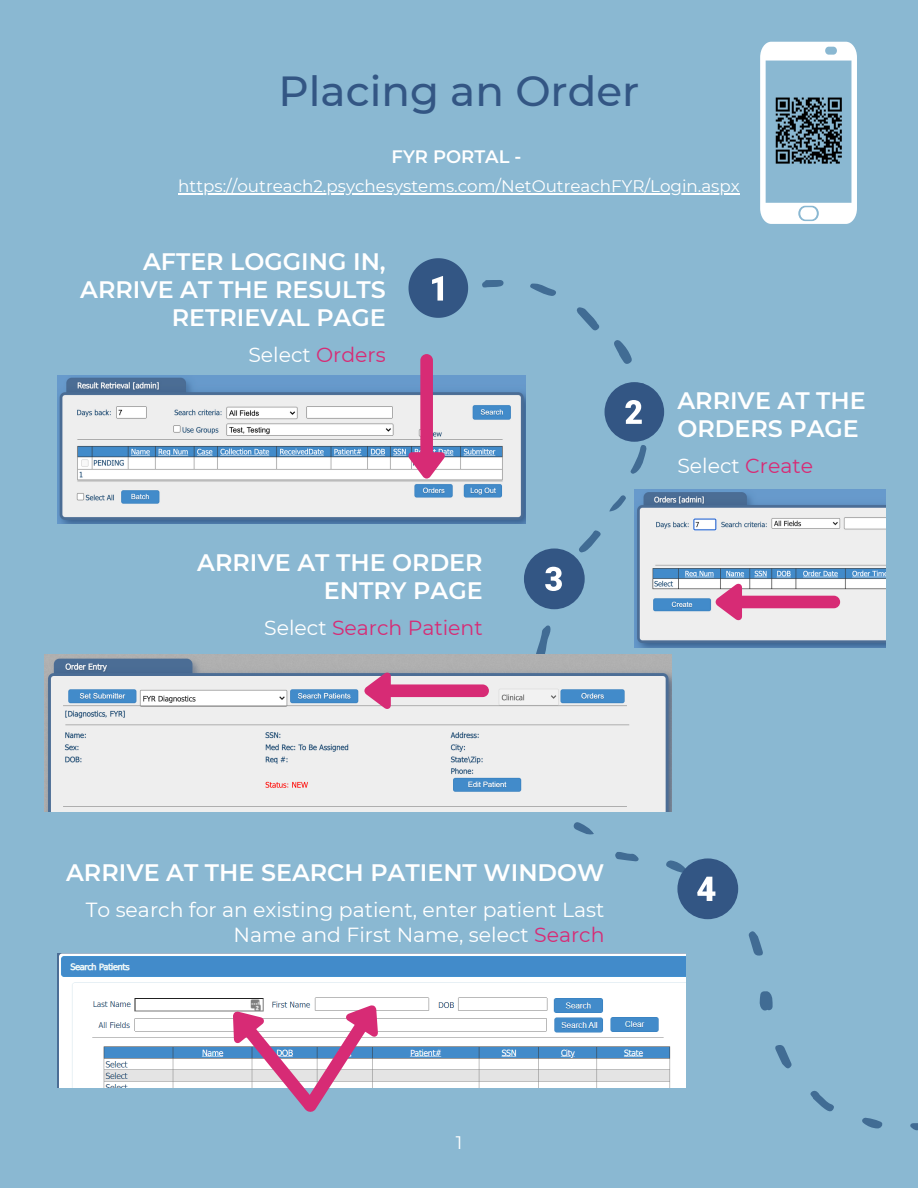
<style>
.page{position:relative;width:918px;height:1188px;background:#8ab8d2}
.page>*{position:absolute;margin:0;border:0;box-sizing:border-box;transform-origin:0 0}
.t1{font:500 42px "Montserrat";color:#335684}
.t2{font:600 23.85px/28px "Montserrat";color:#fff;text-align:right}
.t3{font:20.4px/25.5px "Montserrat";color:#fff;text-align:right}
.t4{font:20.4px "Montserrat";color:#d72b75}
.t5{font:18.15px "Montserrat";color:#fff}
.t6{font:600 18px "Montserrat";color:#fff}
.t7{font:16.8px "Montserrat";color:#fff}
.s1{color:#d72b75}
.s2{color:#fff}
</style>
<div class="page">
<svg style="left:536px;top:625px;width:15px;height:29px"></svg>
<svg style="left:614px;top:340px;width:18px;height:24px"></svg>
<svg style="left:576px;top:307px;width:24px;height:24px"></svg>
<svg style="left:748px;top:931px;width:15px;height:25px"></svg>
<svg style="left:630px;top:445px;width:17px;height:29px"></svg>
<svg style="left:579px;top:530px;width:22px;height:23px"></svg>
<svg style="left:530px;top:283px;width:26px;height:13px"></svg>
<svg style="left:666px;top:860px;width:19px;height:13px"></svg>
<svg style="left:615px;top:852px;width:24px;height:10px"></svg>
<svg style="left:482px;top:280px;width:22px;height:8px"></svg>
<svg style="left:573px;top:822px;width:21px;height:13px"></svg>
<svg style="left:609px;top:495px;width:17px;height:17px"></svg>
<svg style="left:409px;top:258px;width:59px;height:60px"></svg>
<div style="left:605px;top:382px;width:59px;height:60px;background:#335684;border-radius:50%"></div>
<svg style="left:622px;top:382px;width:41px;height:42px"></svg>
<div style="left:524px;top:549px;width:61px;height:60px;background:#335684;border-radius:50%"></div>
<svg style="left:545px;top:567px;width:34px;height:34px"></svg>
<div style="left:677px;top:858px;width:61px;height:61px;background:#335684;border-radius:50%"></div>
<svg style="left:697px;top:877px;width:39px;height:32px"></svg>
<svg style="left:760px;top:42px;width:97px;height:181px"></svg>
<img style="left:58px;top:376px;width:468px;height:147px">
<svg style="left:408px;top:354px;width:37px;height:125px;background:#c58db4"></svg>
<img style="left:635px;top:490px;width:250px;height:157px">
<svg style="left:716px;top:584px;width:124px;height:36px;background:#e29cba"></svg>
<img style="left:45px;top:654px;width:626px;height:158px">
<svg style="left:364px;top:673px;width:125px;height:36px;background:#d693b4"></svg>
<svg style="left:775px;top:1045px;width:17px;height:24px"></svg>
<svg style="left:810px;top:1090px;width:24px;height:22px"></svg>
<svg style="left:862px;top:1117px;width:21px;height:12px"></svg>
<svg style="left:910px;top:1123px;width:8px;height:8px"></svg>
<svg style="left:759px;top:991px;width:14px;height:20px"></svg>
<img style="left:58px;top:954px;width:627px;height:134px">
<hr style="left:178px;top:193px;width:562px;height:2px;background:#fff">
<svg style="left:221px;top:996px;width:169px;height:116px"></svg>
<p class="t1" style="left:279px;top:66px;width:362px">Placing an Order</p>
<p class="t6" style="left:392px;top:146px;width:131px">FYR PORTAL -</p>
<p class="t7" style="left:178px;top:176px;width:563px">https://outreach2.psychesystems.com/NetOutreachFYR/Login.aspx</p>
<p class="t2" style="left:80px;top:247px;width:307px">AFTER LOGGING IN,<br>ARRIVE AT THE RESULTS<br>RETRIEVAL PAGE</p>
<p class="t3" style="left:248px;top:342px;width:139px">Select <span class="s1">Orders</span></p>
<p class="t2" style="left:197px;top:548px;width:287px">ARRIVE AT THE ORDER<br>ENTRY PAGE</p>
<p class="t4" style="left:264px;top:615px;width:220px"><span class="s2">Select</span> Search Patient</p>
<p class="t2" style="left:677px;top:387px;width:190px;text-align:left">ARRIVE AT THE<br>ORDERS PAGE</p>
<p class="t3" style="left:677px;top:453px;width:137px">Select <span class="s1">Create</span></p>
<p class="t2" style="left:66px;top:858px;width:540px">ARRIVE AT THE SEARCH PATIENT WINDOW</p>
<p class="t3" style="left:86px;top:897px;width:520px">To search for an existing patient, enter patient Last<br>Name and First Name, select <span class="s1">Search</span></p>
<p class="t5" style="left:456px;top:1131px;width:8px">1</p>
</div>
